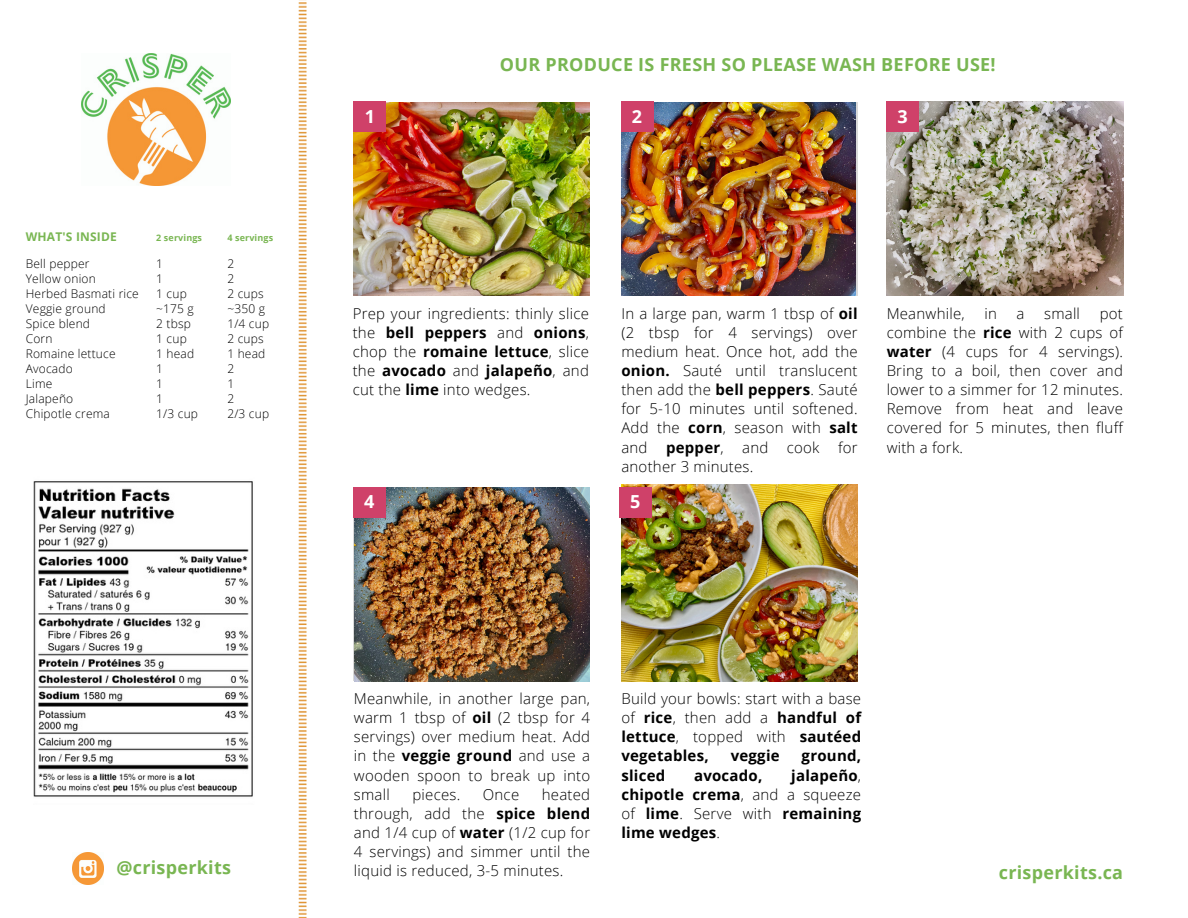
<style>
.page{position:relative;width:1188px;height:918px;background:#fff}
.page>*{position:absolute;margin:0;border:0;box-sizing:border-box;transform-origin:0 0}
.t1{font:700 18px "Open Sans";letter-spacing:.015em;color:#79b652}
.t2{font:700 18px "Open Sans";color:#fff}
.t3{font:300 15px/19.2px "Open Sans";letter-spacing:.015em;color:#000;text-align:justify}
.t4{font:700 15px/19.2px "Open Sans";letter-spacing:.015em;color:#000;text-align:justify}
.t5{font:300 12px/15px "Open Sans";letter-spacing:.015em;color:#000}
.t6{font:700 12px "Open Sans";letter-spacing:.015em;color:#79b652}
.t7{font:700 9px "Open Sans";letter-spacing:.015em;color:#79b652}
.s1{font-weight:700}
.s2{font-weight:300}
</style>
<div class="page">
<img style="left:230px;top:0;width:669px;height:918px">
<img style="left:72px;top:853px;width:32px;height:31px">
<img style="left:82px;top:53px;width:148px;height:132px">
<img style="left:622px;top:102px;width:234px;height:194px">
<div style="left:621px;top:102px;width:32px;height:30px;background:#cf4169"></div>
<img style="left:887px;top:102px;width:236px;height:193px">
<div style="left:887px;top:102px;width:32px;height:30px;background:#cf4169"></div>
<img style="left:354px;top:488px;width:235px;height:193px">
<div style="left:353px;top:487px;width:32px;height:31px;background:#cf4169"></div>
<img style="left:354px;top:102px;width:235px;height:194px">
<div style="left:354px;top:102px;width:32px;height:30px;background:#cf4169"></div>
<img style="left:621px;top:484px;width:237px;height:197px">
<div style="left:619px;top:487px;width:32px;height:31px;background:#cf4169"></div>
<img style="left:34px;top:473px;width:221px;height:331px">
<p class="t6" style="left:26px;top:228px;width:93px">WHAT'S INSIDE</p>
<h5 class="t7" style="left:156px;top:232px;width:47px">2 servings</h5>
<h5 class="t7" style="left:227px;top:232px;width:47px">4 servings</h5>
<h3 class="t5" style="left:26px;top:255px;width:115px">Bell pepper<br>Yellow onion<br>Herbed Basmati rice<br>Veggie ground<br>Spice blend<br>Corn<br>Romaine lettuce<br>Avocado<br>Lime<br>Jalapeño<br>Chipotle crema</h3>
<p class="t5" style="left:156px;top:255px;width:43px">1<br>1<br>1 cup ~175 g<br>2 tbsp<br>1 cup<br>1 head<br>1<br>1<br>1<br>1/3 cup</p>
<p class="t5" style="left:227px;top:255px;width:43px">2<br>2<br>2 cups ~350 g<br>1/4 cup<br>2 cups<br>1 head<br>2<br>1<br>2<br>2/3 cup</p>
<h5 class="t1" style="left:116px;top:855px;width:116px">@crisperkits</h5>
<h3 class="t2" style="left:365px;top:104px;width:12px">1</h3>
<p class="t1" style="left:500px;top:52px;width:497px">OUR PRODUCE IS FRESH SO PLEASE WASH BEFORE USE!</p>
<h3 class="t2" style="left:632px;top:104px;width:12px">2</h3>
<p class="t2" style="left:898px;top:104px;width:12px">3</p>
<h2 class="t3" style="left:621px;top:303px;width:238px">In a large pan, warm 1 tbsp of <span class="s1">oil </span>(2 tbsp for 4 servings) over medium heat. Once hot, add the <span class="s1">onion.</span> Sauté until translucent then add the <span class="s1">bell peppers</span>. Sauté for 5-10 minutes until softened.<br>Add the <span class="s1">corn</span>, season with <span class="s1">salt </span>and <span class="s1">pepper</span>, and cook for another 3 minutes.</h2>
<h3 class="t3" style="left:353px;top:303px;width:238px">Prep your ingredients: thinly slice the <span class="s1">bell peppers</span> and <span class="s1">onions</span>, chop the <span class="s1">romaine lettuce</span>, slice the <span class="s1">avocado</span> and <span class="s1">jalapeño</span>, and cut the <span class="s1">lime</span> into wedges.</h3>
<p class="t3" style="left:887px;top:303px;width:80px">Meanwhile,</p>
<p class="t3" style="left:984px;top:303px;width:14px">in</p>
<p class="t3" style="left:1017px;top:303px;width:9px">a</p>
<p class="t3" style="left:1044px;top:303px;width:37px">small</p>
<p class="t3" style="left:887px;top:303px;width:238px;text-indent:213px">pot combine the <span class="s1">rice</span> with 2 cups of <span class="s1">water</span> (4 cups for 4 servings).<br>Bring to a boil, then cover and lower to a simmer for 12 minutes.<br>Remove from heat and leave covered for 5 minutes, then fluff with a fork.</p>
<p class="t2" style="left:364px;top:489px;width:12px">4</p>
<p class="t2" style="left:630px;top:489px;width:12px">5</p>
<h1 class="t3" style="left:354px;top:689px;width:238px">Meanwhile, in another large pan, warm 1 tbsp of <span class="s1">oil</span> (2 tbsp for 4 servings) over medium heat. Add in the <span class="s1">veggie ground</span> and use a wooden spoon to break up into small</h1>
<h1 class="t3" style="left:354px;top:784px;width:238px;text-indent:188px">heated through, add the <span class="s1">spice blend </span>and 1/4 cup of <span class="s1">water</span> (1/2 cup for 4 servings) and simmer until the liquid is reduced, 3-5 minutes.</h1>
<h1 class="t3" style="left:412px;top:784px;width:49px">pieces.</h1>
<h1 class="t3" style="left:483px;top:784px;width:38px">Once</h1>
<p class="t3" style="left:621px;top:689px;width:241px">Build your bowls: start with a base of <span class="s1">rice</span>, then add a <span class="s1">handful of lettuce</span>, topped with <span class="s1">sautéed vegetables,</span></p>
<p class="t4" style="left:731px;top:746px;width:50px">veggie</p>
<p class="t4" style="left:802px;top:746px;width:61px">ground,</p>
<p class="t4" style="left:621px;top:765px;width:45px">sliced</p>
<p class="t4" style="left:694px;top:765px;width:70px">avocado,</p>
<p class="t4" style="left:621px;top:765px;width:241px;text-indent:170px">jalapeño<span class="s2">, </span>chipotle crema<span class="s2">, and a squeeze of</span> lime<span class="s2">. Serve with</span> remaining lime wedges<span class="s2">.</span></p>
<h4 class="t1" style="left:999px;top:860px;width:126px">crisperkits.ca</h4>
</div>
